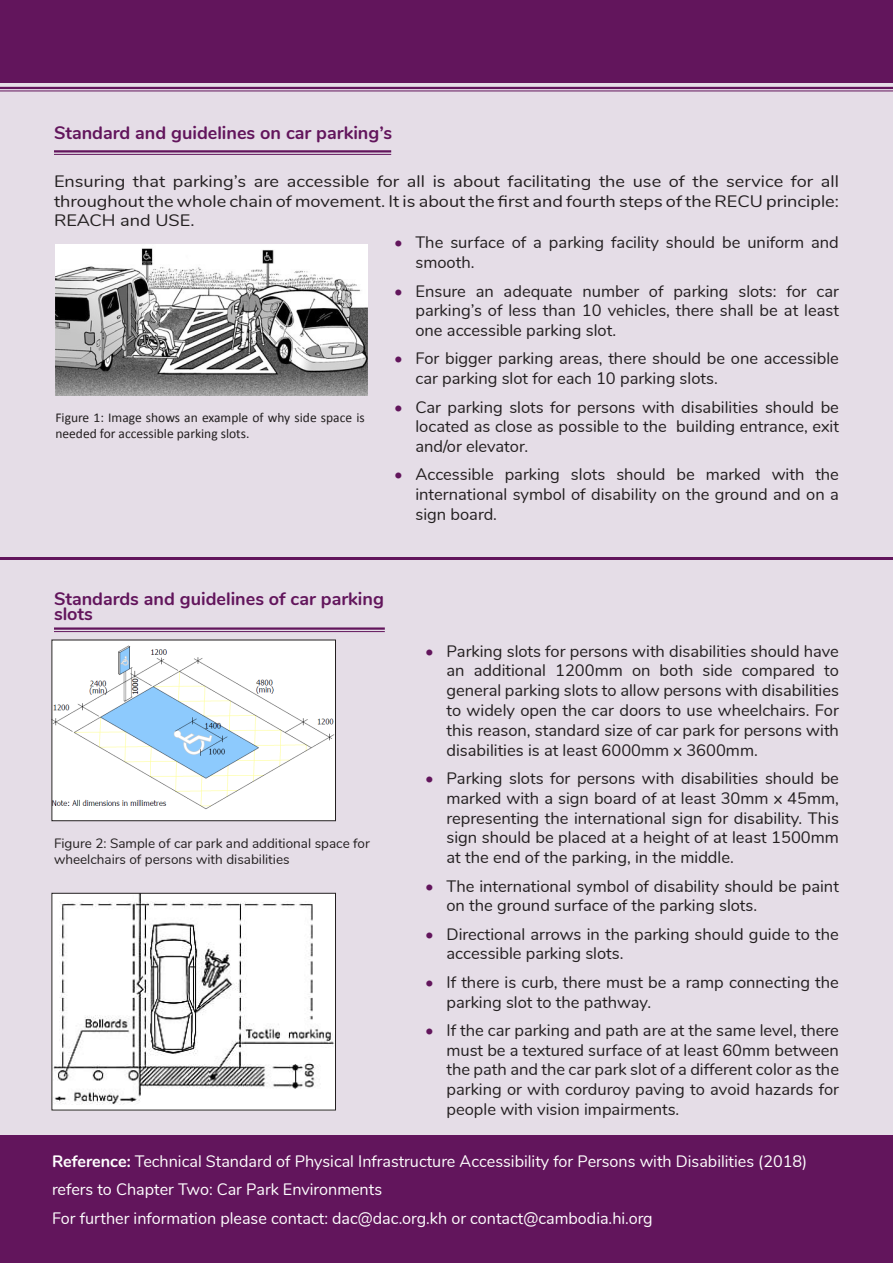
<style>
.page{position:relative;width:893px;height:1263px;background:#fff}
.page>*{position:absolute;margin:0;border:0;box-sizing:border-box;transform-origin:0 0}
.t1{font:700 18px/15px "Nunito";color:#62155c}
.t2{font:16.5px/19.8px "Nunito";color:#231f20;text-align:justify}
.t3{font:16.5px "Nunito";color:#fff}
.t4{font:16.5px/19.8px "Nunito";color:#231f20;text-align:justify;scale:1.1 1}
.t5{font:13.5px/16.2px "Nunito";color:#231f20}
.t6{font:13.5px/16.2px "Calibri";color:#231f20}
.s1{color:#62155c}
.s2{font-weight:700}
</style>
<div class="page">
<div style="left:0;top:26px;width:893px;height:1123px;background:#e5dde7"></div>
<hr style="left:0;top:87px;width:893px;height:2px;background:#62155c">
<hr style="left:0;top:91px;width:893px;height:1px;background:#62155c">
<div style="left:0;top:0;width:893px;height:82px;background:#62155c"></div>
<hr style="left:0;top:557px;width:893px;height:2px;background:#62155c">
<div style="left:0;top:1135px;width:893px;height:128px;background:#62155c"></div>
<hr style="left:54px;top:150px;width:337px;height:2px;background:#62155c">
<hr style="left:54px;top:154px;width:337px;height:1px;background:#62155c">
<hr style="left:54px;top:627px;width:331px;height:3px;background:#62155c">
<hr style="left:54px;top:631px;width:331px;height:1px;background:#62155c">
<img style="left:55px;top:244px;width:312px;height:151px">
<img style="left:54px;top:642px;width:280px;height:177px">
<div style="left:52px;top:640px;width:284px;height:181px;border:1px solid #231f20"></div>
<img style="left:54px;top:895px;width:280px;height:213px">
<div style="left:52px;top:893px;width:284px;height:217px;border:1px solid #231f20"></div>
<p class="t1" style="left:54px;top:124px;width:340px">Standard and guidelines on car parking’s</p>
<p class="t4" style="left:54px;top:170px;width:715px">Ensuring that parking’s are accessible for all is about facilitating the use of the service for all throughout the whole chain of movement. It is about the first and fourth steps of the RECU principle:<br>REACH and USE.</p>
<p class="t6" style="left:55px;top:409px;width:311px">Figure 1: Image shows an example of why side space is needed for accessible parking slots.</p>
<p class="t2" style="left:415px;top:232px;width:425px;text-indent:-21px"><span class="s1">•</span> The surface of a parking facility should be uniform and smooth.</p>
<p class="t2" style="left:415px;top:280px;width:425px;text-indent:-21px"><span class="s1">•</span> Ensure an adequate number of parking slots: for car parking’s of less than 10 vehicles, there shall be at least one accessible parking slot.</p>
<p class="t2" style="left:415px;top:348px;width:425px;text-indent:-21px"><span class="s1">•</span> For bigger parking areas, there should be one accessible car parking slot for each 10 parking slots.</p>
<p class="t2" style="left:415px;top:396px;width:425px;text-indent:-21px"><span class="s1">•</span> Car parking slots for persons with disabilities should be located as close as possible to the building entrance, exit and/or elevator.</p>
<p class="t2" style="left:415px;top:464px;width:425px;text-indent:-21px"><span class="s1">•</span> Accessible parking slots should be marked with the international symbol of disability on the ground and on a sign board.</p>
<p class="t1" style="left:54px;top:590px;width:331px">Standards and guidelines of car parking slots</p>
<p class="t2" style="left:446px;top:640px;width:394px;text-indent:-21px"><span class="s1">•</span> Parking slots for persons with disabilities should have an additional 1200mm on both side compared to general parking slots to allow persons with disabilities to widely open the car doors to use wheelchairs. For this reason, standard size of car park for persons with disabilities is at least 6000mm x 3600mm.</p>
<p class="t2" style="left:446px;top:767px;width:394px;text-indent:-21px"><span class="s1">•</span> Parking slots for persons with disabilities should be marked with a sign board of at least 30mm x 45mm, representing the international sign for disability. This sign should be placed at a height of at least 1500mm at the end of the parking, in the middle.</p>
<p class="t2" style="left:446px;top:875px;width:394px;text-indent:-21px"><span class="s1">•</span> The international symbol of disability should be paint on the ground surface of the parking slots.</p>
<p class="t2" style="left:446px;top:923px;width:394px;text-indent:-21px"><span class="s1">•</span> Directional arrows in the parking should guide to the accessible parking slots.</p>
<p class="t2" style="left:446px;top:971px;width:394px;text-indent:-21px"><span class="s1">•</span> If there is curb, there must be a ramp connecting the parking slot to the pathway.</p>
<p class="t2" style="left:446px;top:1019px;width:394px;text-indent:-21px"><span class="s1">•</span> If the car parking and path are at the same level, there must be a textured surface of at least 60mm between the path and the car park slot of a different color as the parking or with corduroy paving to avoid hazards for people with vision impairments.</p>
<p class="t3" style="left:52px;top:1149px;width:757px"><span class="s2">Reference:</span> Technical Standard of Physical Infrastructure Accessibility for Persons with Disabilities (2018)</p>
<p class="t3" style="left:52px;top:1177px;width:331px">refers to Chapter Two: Car Park Environments</p>
<p class="t3" style="left:52px;top:1206px;width:602px">For further information please contact: dac@dac.org.kh or contact@cambodia.hi.org</p>
<p class="t5" style="left:54px;top:834px;width:317px">Figure 2: Sample of car park and additional space for wheelchairs of persons with disabilities</p>
</div>
